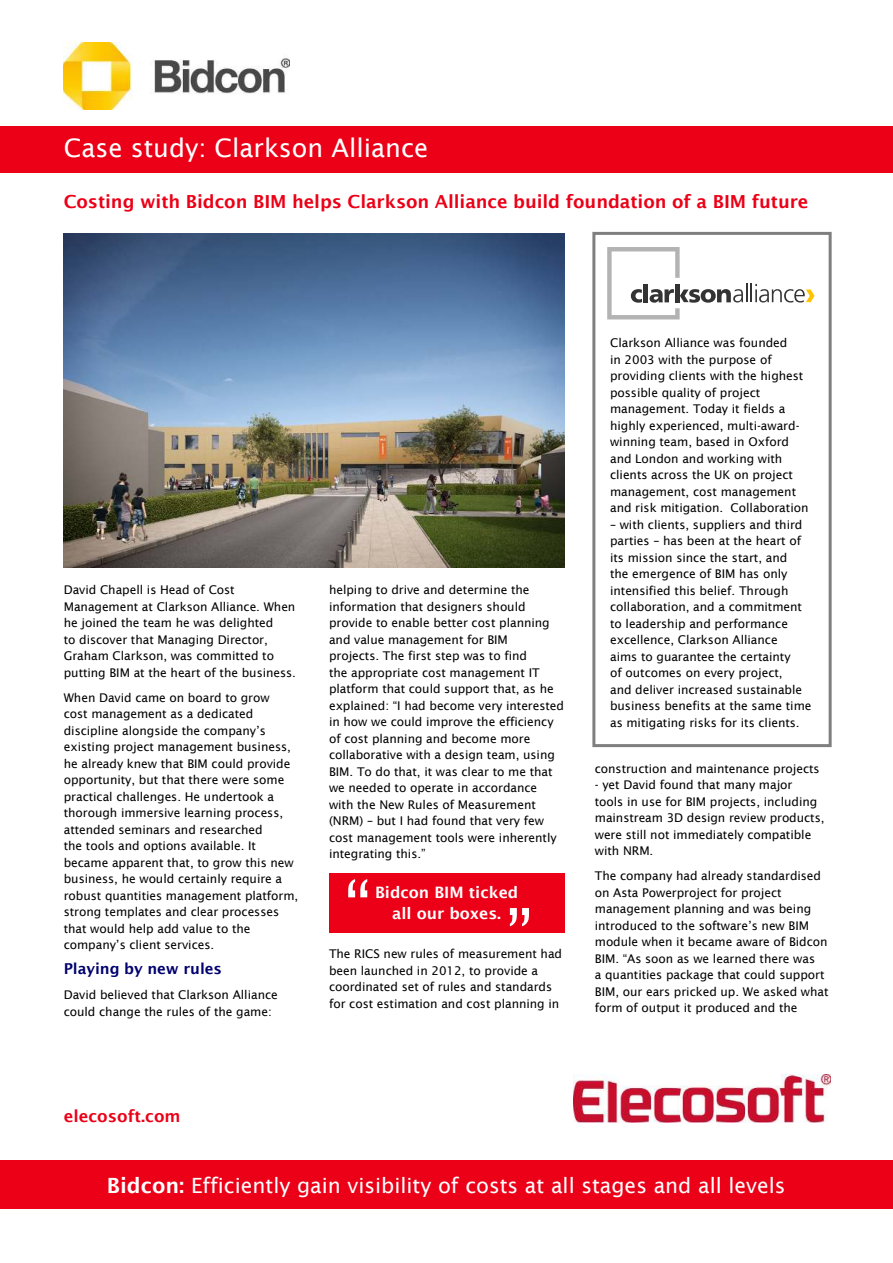
<style>
.page{position:relative;width:893px;height:1263px;background:#fff}
.page>*{position:absolute;margin:0;border:0;box-sizing:border-box;transform-origin:0 0}
.t1{font:72px "Lucida Sans";color:#fff}
.t2{font:25.5px "Lucida Sans";color:#fff}
.t3{font:21px "Lucida Sans";color:#fff}
.t4{font:600 18px "Lucida Sans";letter-spacing:-.005em;color:#eb0017}
.t5{font:600 16.5px "Lucida Sans";color:#eb0017}
.t6{font:600 15.75px/21px "Lucida Sans";color:#fff;text-align:center}
.t7{font:600 15px "Lucida Sans";letter-spacing:-.005em;color:#000070}
.t8{font:12px/16.5px "Lucida Sans";letter-spacing:-.005em;color:#000}
.s1{font-weight:600}
</style>
<div class="page">
<div style="left:592px;top:232px;width:240px;height:515px;border:3px solid #7f7f7f"></div>
<div style="left:0;top:126px;width:893px;height:47px;background:#eb0017"></div>
<img style="left:573px;top:1074px;width:257px;height:48px">
<img style="left:64px;top:233px;width:500px;height:334px">
<svg style="left:607px;top:247px;width:207px;height:72px"></svg>
<div style="left:329px;top:874px;width:235px;height:59px;background:#eb0017"></div>
<img style="left:64px;top:42px;width:225px;height:67px">
<div style="left:0;top:1161px;width:893px;height:48px;background:#eb0017"></div>
<h2 class="t2" style="left:64px;top:137px;width:366px">Case study: Clarkson Alliance</h2>
<h3 class="t4" style="left:64px;top:194px;width:746px">Costing with Bidcon BIM helps Clarkson Alliance build foundation of a BIM future</h3>
<p class="t8" style="left:64px;top:582px;width:234px">David Chapell is Head of Cost Management at Clarkson Alliance. When he joined the team he was delighted<br>to discover that Managing Director, Graham Clarkson, was committed to putting BIM at the heart of the business.</p>
<p class="t8" style="left:64px;top:690px;width:236px">When David came on board to grow<br>cost management as a dedicated discipline alongside the company’s existing project management business, he already knew that BIM could provide opportunity, but that there were some practical challenges. He undertook a thorough immersive learning process, attended seminars and researched<br>the tools and options available. It became apparent that, to grow this new business, he would certainly require a robust quantities management platform, strong templates and clear processes that would help add value to the company’s client services.</p>
<p class="t7" style="left:64px;top:962px;width:160px">Playing by new rules</p>
<p class="t8" style="left:64px;top:987px;width:216px">David believed that Clarkson Alliance could change the rules of the game:</p>
<p class="t8" style="left:329px;top:582px;width:237px">helping to drive and determine the information that designers should provide to enable better cost planning and value management for BIM<br>projects. The first step was to find<br>the appropriate cost management IT platform that could support that, as he explained: “I had become very interested in how we could improve the efficiency of cost planning and become more collaborative with a design team, using BIM. To do that, it was clear to me that we needed to operate in accordance with the New Rules of Measurement (NRM) – but I had found that very few cost management tools were inherently integrating this.”</p>
<h1 class="t1" style="left:344px;top:878px;width:28px">“</h1>
<h3 class="t6" style="left:375px;top:883px;width:145px">Bidcon BIM ticked all our boxes.</h3>
<h1 class="t1" style="left:533px;top:927px;width:28px;rotate:-180deg">“</h1>
<p class="t8" style="left:329px;top:946px;width:235px">The RICS new rules of measurement had been launched in 2012, to provide a coordinated set of rules and standards for cost estimation and cost planning in</p>
<p class="t8" style="left:610px;top:336px;width:200px">Clarkson Alliance was founded<br>in 2003 with the purpose of providing clients with the highest possible quality of project management. Today it fields a highly experienced, multi-award&shy;winning team, based in Oxford and London and working with clients across the UK on project management, cost management and risk mitigation. Collaboration</p>
<p class="t8" style="left:610px;top:517px;width:203px">– with clients, suppliers and third parties – has been at the heart of its mission since the start, and<br>the emergence of BIM has only intensified this belief. Through collaboration, and a commitment to leadership and performance excellence, Clarkson Alliance<br>aims to guarantee the certainty<br>of outcomes on every project,<br>and deliver increased sustainable business benefits at the same time as mitigating risks for its clients.</p>
<p class="t8" style="left:595px;top:761px;width:226px">construction and maintenance projects</p>
<p class="t8" style="left:595px;top:777px;width:231px">- yet David found that many major<br>tools in use for BIM projects, including mainstream 3D design review products, were still not immediately compatible with NRM.</p>
<p class="t8" style="left:595px;top:868px;width:235px">The company had already standardised on Asta Powerproject for project management planning and was being introduced to the software’s new BIM module when it became aware of Bidcon BIM. “As soon as we learned there was<br>a quantities package that could support BIM, our ears pricked up. We asked what form of output it produced and the</p>
<h3 class="t5" style="left:64px;top:1109px;width:118px">elecosoft.com</h3>
<h3 class="t3" style="left:107px;top:1177px;width:680px"><span class="s1">Bidcon:</span> Efficiently gain visibility of costs at all stages and all levels</h3>
</div>
